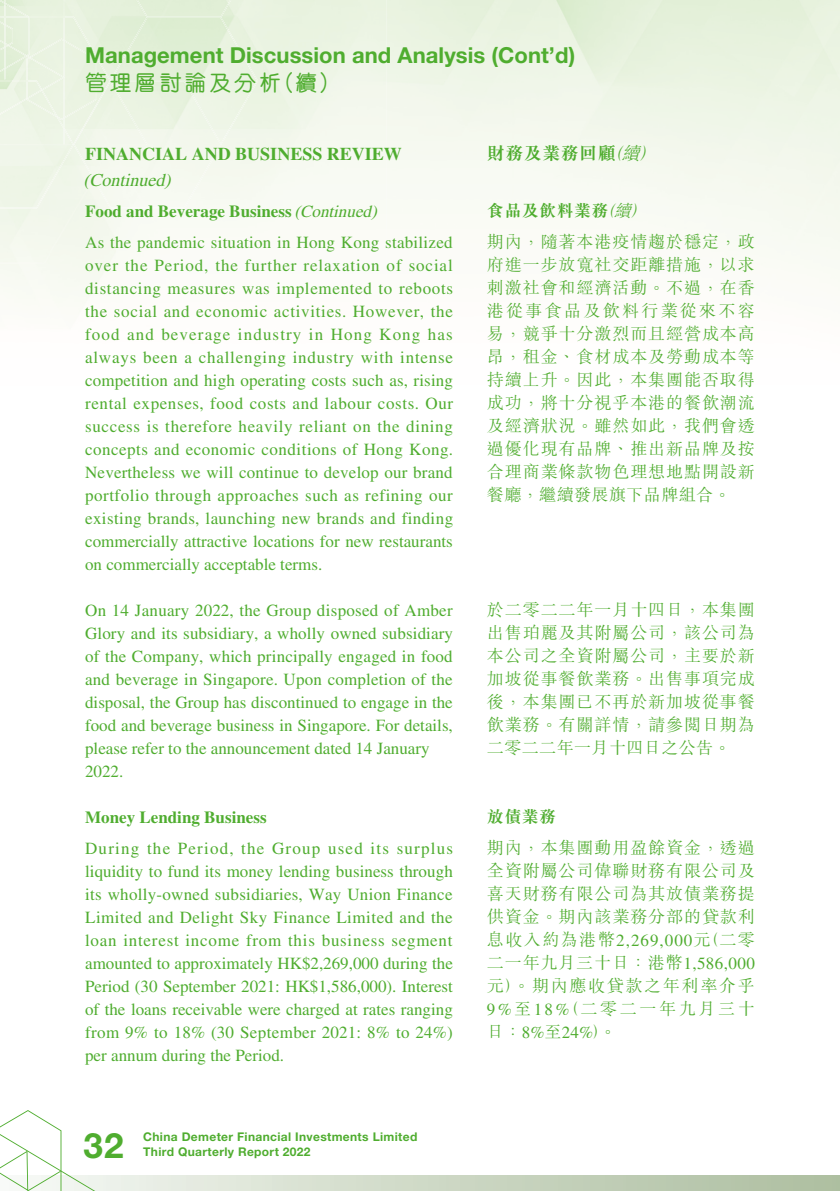
<style>
.page{position:relative;width:840px;height:1191px;background:#fff}
.page>*{position:absolute;margin:0;border:0;box-sizing:border-box;transform-origin:0 0}
.t1{font:700 35px "Helvetica Neue LT Std";color:#4fad2f}
.t2{font:700 22px "Helvetica Neue LT Std";letter-spacing:.005em;color:#4fad2f}
.t3{font:500 22px "M Yuen HK";letter-spacing:.13em;color:#4fad2f}
.t4{font:700 18px "Times LT Std";color:#4fad2f}
.t5{font:italic 18px "Times LT Std";color:#4fad2f}
.t6{font:700 18px "M Sung HK";letter-spacing:.025em;color:#4fad2f}
.t7{font:17px/23px "Times LT Std";letter-spacing:.005em;color:#4fad2f}
.t8{font:300 17px/23px "M Sung HK";letter-spacing:.055em;color:#4fad2f;text-align:justify}
.t9{font:700 17px "Times LT Std";color:#4fad2f}
.t10{font:700 17px "M Sung HK";color:#4fad2f}
.t11{font:700 12px/15px "Helvetica Neue LT Std";letter-spacing:.03em;color:#4fad2f}
.s1{font-weight:700}
.s2{font-style:italic}
.s3{font-weight:300;font-style:italic}
.s4{font-family:"Times LT Std";font-weight:400}
</style>
<div class="page">
<div style="left:221px;top:145px;width:36px;height:63px;background:#f5f8ee"></div>
<img style="left:0;top:81px;width:26px;height:17px">
<img style="left:29px;top:33px;width:34px;height:6px">
<div style="left:0;top:0;width:127px;height:33px;background:#e7f2de"></div>
<img style="left:110px;top:17px;width:148px;height:128px">
<div style="left:74px;top:145px;width:147px;height:63px;background:#f5f9ef"></div>
<img style="left:110px;top:80px;width:111px;height:65px">
<div style="left:64px;top:17px;width:46px;height:64px;background:#e8f2de"></div>
<img style="left:29px;top:17px;width:34px;height:1px">
<img style="left:0;top:17px;width:4px;height:5px">
<img style="left:74px;top:81px;width:36px;height:64px">
<div style="left:0;top:118px;width:74px;height:91px;background:#eff6e8"></div>
<img style="left:26px;top:118px;width:30px;height:2px">
<div style="left:26px;top:39px;width:71px;height:79px;background:#eaf3e2"></div>
<svg style="left:0;top:80px;width:26px;height:1px"></svg>
<img style="left:0;top:22px;width:4px;height:11px">
<img style="left:5px;top:3px;width:24px;height:31px">
<img style="left:0;top:58px;width:26px;height:16px">
<img style="left:127px;top:0;width:114px;height:17px">
<img style="left:146px;top:17px;width:75px;height:1px">
<img style="left:63px;top:78px;width:1px;height:38px">
<svg style="left:56px;top:116px;width:8px;height:29px"></svg>
<img style="left:63px;top:18px;width:1px;height:58px">
<svg style="left:63px;top:0;width:1px;height:18px"></svg>
<img style="left:4px;top:58px;width:1px;height:21px">
<img style="left:4px;top:6px;width:1px;height:27px">
<svg style="left:0;top:0;width:5px;height:6px"></svg>
<img style="left:0;top:98px;width:26px;height:27px">
<img style="left:31px;top:58px;width:32px;height:41px">
<img style="left:0;top:34px;width:30px;height:24px">
<img style="left:26px;top:57px;width:5px;height:42px">
<svg style="left:0;top:33px;width:9px;height:15px"></svg>
<svg style="left:124px;top:1175px;width:715px;height:16px;background:#cad6c2"></svg>
<svg style="left:0;top:1110px;width:124px;height:81px"></svg>
<p class="t2" style="left:85px;top:41px;width:491px">Management Discussion and Analysis (Cont’d)</p>
<p class="t3" style="left:85px;top:71px;width:256px">管理層討論及分析（續）</p>
<p class="t4" style="left:85px;top:143px;width:318px">FINANCIAL AND BUSINESS REVIEW</p>
<p class="t5" style="left:83px;top:169px;width:93px">(Continued)</p>
<p class="t7" style="left:85px;top:195px;width:369px;line-height:31px"><span class="s1">Food and Beverage Business</span> <span class="s2">(Continued)<br></span>As the pandemic situation in Hong Kong stabilized</p>
<p class="t7" style="left:85px;top:253px;width:369px;text-align:justify">over the Period, the further relaxation of social distancing measures was implemented to reboots the social and economic activities. However, the food and beverage industry in Hong Kong has always been a challenging industry with intense competition and high operating costs such as, rising rental expenses, food costs and labour costs. Our success is therefore heavily reliant on the dining concepts and economic conditions of Hong Kong.<br>Nevertheless we will continue to develop our brand portfolio through approaches such as refining our existing brands, launching new brands and finding commercially attractive locations for new restaurants on commercially acceptable terms.</p>
<p class="t7" style="left:85px;top:598px;width:369px">On 14 January 2022, the Group disposed of Amber Glory and its subsidiary, a wholly owned subsidiary of the Company, which principally engaged in food and beverage in Singapore. Upon completion of the disposal, the Group has discontinued to engage in the food and beverage business in Singapore. For details, please refer to the announcement dated 14 January 2022.</p>
<p class="t9" style="left:85px;top:807px;width:183px">Money Lending Business</p>
<p class="t7" style="left:85px;top:836px;width:369px;text-align:justify">During the Period, the Group used its surplus liquidity to fund its money lending business through its wholly-owned subsidiaries, Way Union Finance Limited and Delight Sky Finance Limited and the loan interest income from this business segment amounted to approximately HK$2,269,000 during the Period (30 September 2021: HK$1,586,000). Interest of the loans receivable were charged at rates ranging from 9% to 18% (30 September 2021: 8% to 24%) per annum during the Period.</p>
<h1 class="t1" style="left:84px;top:1124px;width:41px">32</h1>
<p class="t11" style="left:143px;top:1128px;width:275px">China Demeter Financial Investments Limited<br>Third Quarterly Report 2022</p>
<p class="t6" style="left:486px;top:144px;width:176px">財務及業務回顧<span class="s3">（續）</span></p>
<p class="t8" style="left:486px;top:194px;width:269px;line-height:31px"><span class="s1">食品及飲料業務</span><span class="s2">（續）<br></span>期內，隨著本港疫情趨於穩定，政</p>
<p class="t8" style="left:486px;top:252px;width:269px">府進一步放寬社交距離措施，以求刺激社會和經濟活動。不過，在香港從事食品及飲料行業從來不容易，競爭十分激烈而且經營成本高昂，租金、食材成本及勞動成本等持續上升。因此，本集團能否取得成功，將十分視乎本港的餐飲潮流及經濟狀況。雖然如此，我們會透過優化現有品牌、推出新品牌及按合理商業條款物色理想地點開設新餐廳，繼續發展旗下品牌組合。</p>
<p class="t8" style="left:486px;top:597px;width:269px">於二零二二年一月十四日，本集團出售珀麗及其附屬公司，該公司為本公司之全資附屬公司，主要於新加坡從事餐飲業務。出售事項完成後，本集團已不再於新加坡從事餐飲業務。有關詳情，請參閱日期為二零二二年一月十四日之公告。</p>
<p class="t10" style="left:486px;top:808px;width:71px">放債業務</p>
<p class="t8" style="left:486px;top:835px;width:269px">期內，本集團動用盈餘資金，透過全資附屬公司偉聯財務有限公司及喜天財務有限公司為其放債業務提供資金。期內該業務分部的貸款利息收入約為港幣<span class="s4">2,269,000</span>元（二零二一年九月三十日：港幣<span class="s4">1,586,000</span>元）。期內應收貸款之年利率介乎<span class="s4">9%</span>至<span class="s4">18%</span>（二零二一年九月三十日：<span class="s4">8%</span>至<span class="s4">24%</span>）。</p>
</div>
